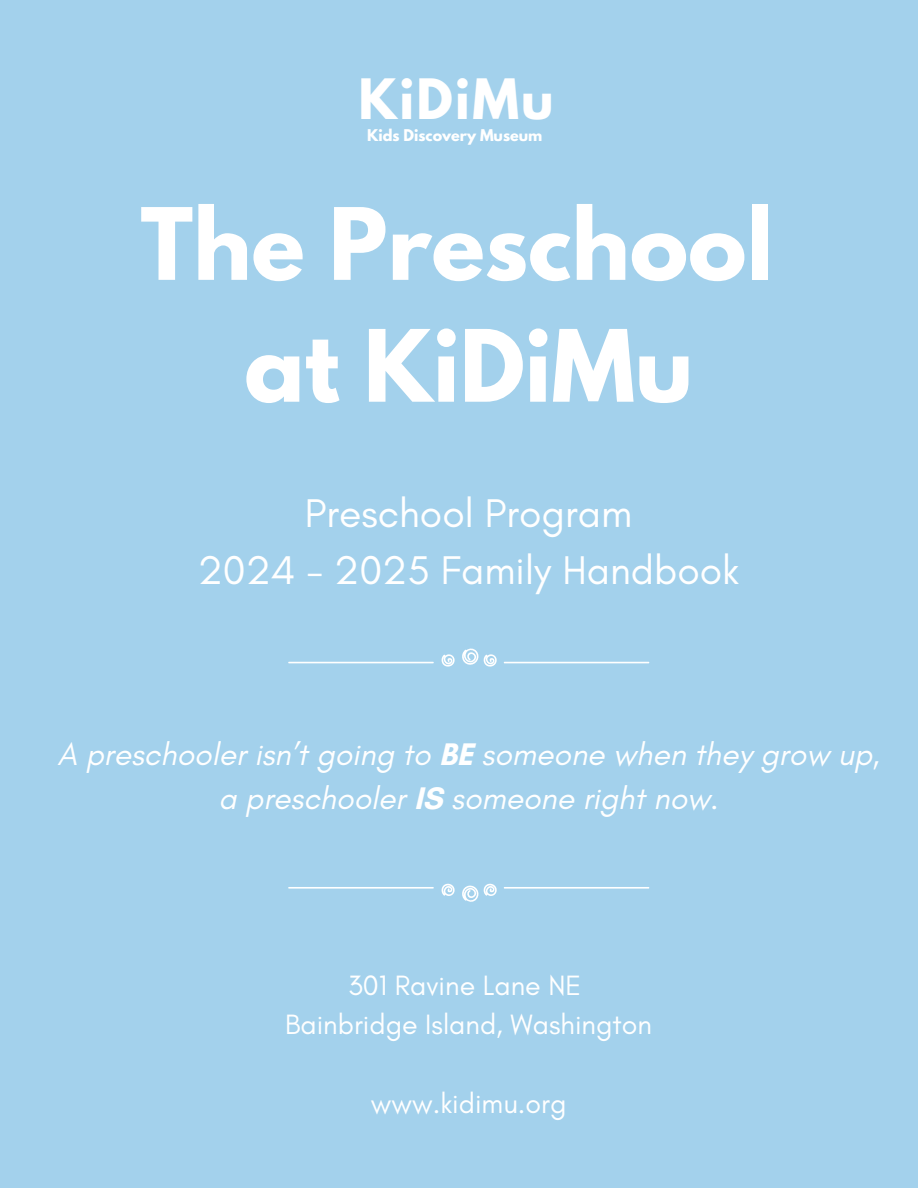
<style>
.page{position:relative;width:918px;height:1188px;background:#a3d1ec}
.page>*{position:absolute;margin:0;border:0;box-sizing:border-box;transform-origin:0 0}
.t1{font:700 88.2px/121.8px "League Spartan";color:#fff;text-align:center}
.t2{font:700 49.35px "League Spartan";letter-spacing:.045em;color:#fff}
.t3{font:40.8px/56.7px "Glacial Indifference";color:#fff;text-align:center}
.t4{font:italic 31.8px/43.8px "Glacial Indifference";color:#fff;text-align:center}
.t5{font:28.5px "Glacial Indifference";color:#fff}
.t6{font:700 14.4px "League Spartan";color:#fff}
.s1{font-weight:700;font-style:normal}
</style>
<div class="page">
<svg style="left:288px;top:662px;width:146px;height:1px"></svg>
<svg style="left:504px;top:662px;width:145px;height:1px"></svg>
<svg style="left:441px;top:648px;width:56px;height:19px"></svg>
<svg style="left:288px;top:887px;width:146px;height:2px"></svg>
<svg style="left:504px;top:887px;width:145px;height:2px"></svg>
<svg style="left:441px;top:884px;width:56px;height:18px"></svg>
<p class="t2" style="left:358px;top:75px;width:197px">KiDiMu</p>
<p class="t6" style="left:367px;top:128px;width:177px">Kids Discovery Museum</p>
<h2 class="t1" style="left:141px;top:195px;width:634px">The Preschool at KiDiMu</h2>
<h1 class="t3" style="left:198px;top:485px;width:543px">Preschool Program<br>2024 - 2025 Family Handbook</h1>
<h3 class="t4" style="left:58px;top:732px;width:824px">A preschooler isn’t going to <span class="s1">BE</span> someone when they grow up, a preschooler <span class="s1">IS</span> someone right now.</h3>
<p class="t5" style="left:348px;top:967px;width:235px">301 Ravine Lane NE</p>
<h4 class="t5" style="left:285px;top:1007px;width:368px">Bainbridge Island, Washington</h4>
<p class="t5" style="left:371px;top:1086px;width:197px">www.kidimu.org</p>
</div>
